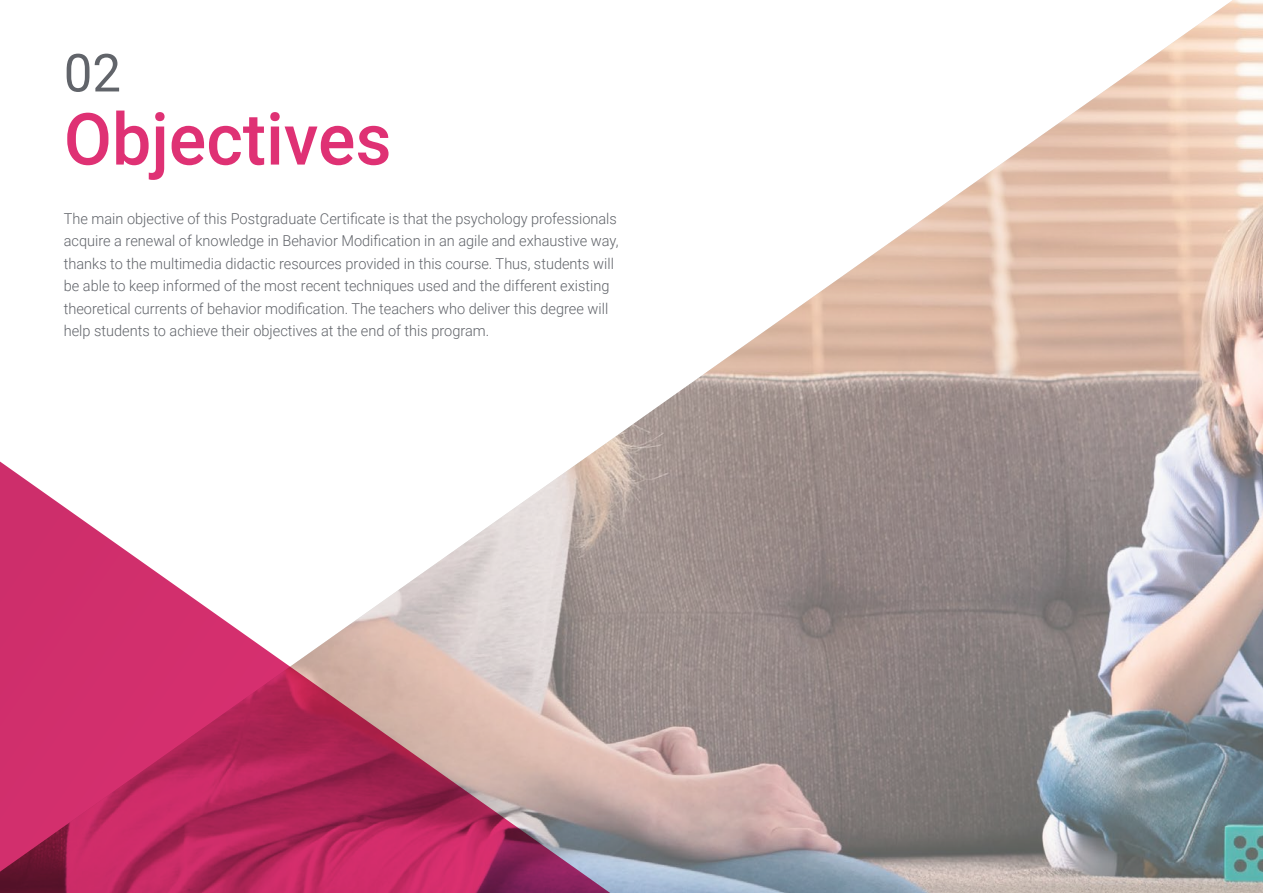
<style>
.page{position:relative;width:1263px;height:893px;background:#fff}
.page>*{position:absolute;margin:0;border:0;box-sizing:border-box;transform-origin:0 0}
.t1{font:500 72px "Roboto";color:#df3174}
.t2{font:52.5px "Roboto";color:#61646a}
.t3{font:300 15px/22.5px "Roboto";color:#61646a}
</style>
<div class="page">
<img style="left:602px;top:0;width:661px;height:893px">
<svg style="left:0;top:446px;width:640px;height:447px"></svg>
<h2 class="t2" style="left:64px;top:36px;width:59px">02</h2>
<h1 class="t1" style="left:64px;top:89px;width:329px">Objectives</h1>
<p class="t3" style="left:64px;top:207px;width:556px">The main objective of this Postgraduate Certificate is that the psychology professionals acquire a renewal of knowledge in Behavior Modification in an agile and exhaustive way, thanks to the multimedia didactic resources provided in this course. Thus, students will be able to keep informed of the most recent techniques used and the different existing theoretical currents of behavior modification. The teachers who deliver this degree will help students to achieve their objectives at the end of this program.</p>
</div>
